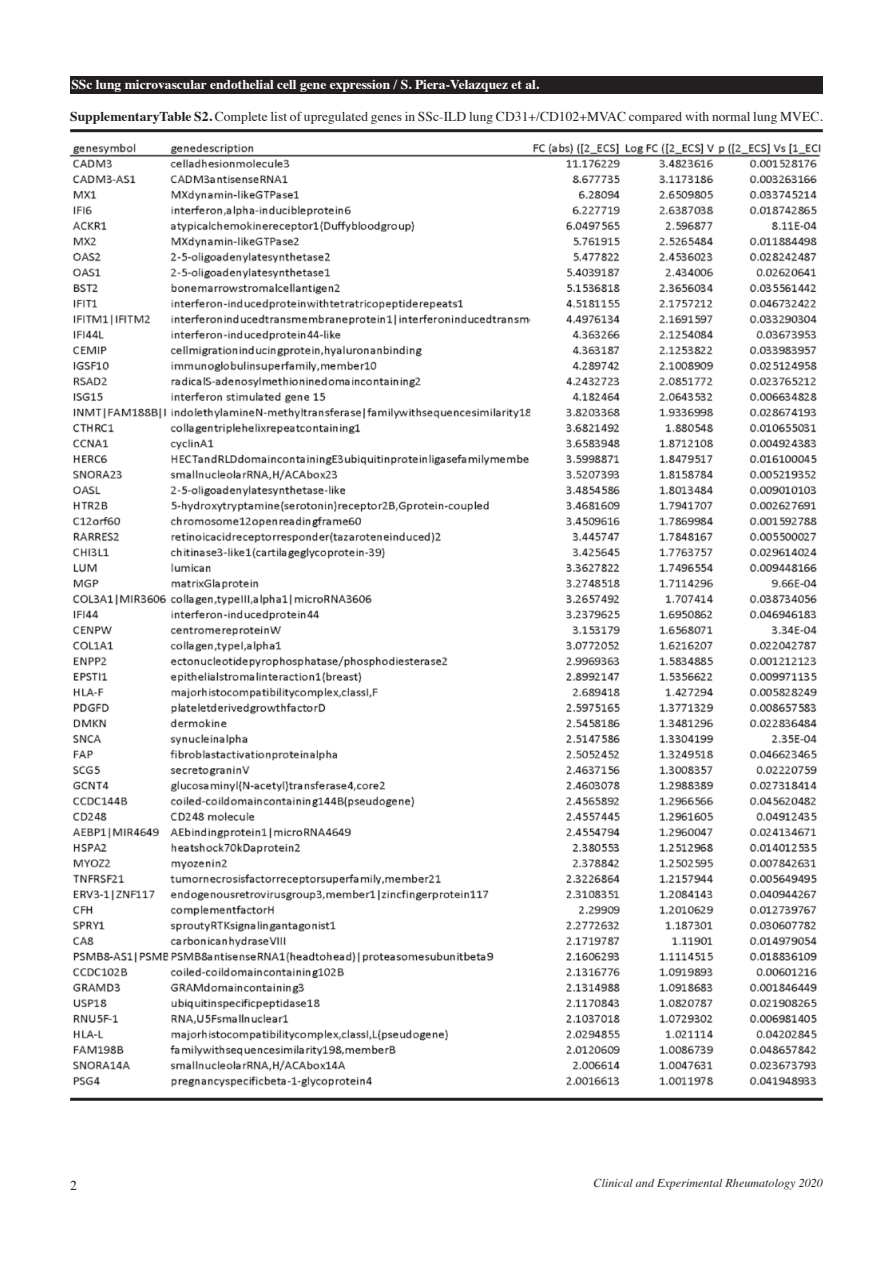
<style>
.page{position:relative;width:893px;height:1263px;background:#fff}
.page>*{position:absolute;margin:0;border:0;box-sizing:border-box;transform-origin:0 0}
.t1{font:13.5px "Times";letter-spacing:.005em;color:#231f20}
.t2{font:700 13.5px "Times";color:#fff}
.t3{font:italic 12px "Times";letter-spacing:.005em;color:#231f20}
.s1{font-weight:700}
</style>
<div class="page">
<div style="left:70px;top:77px;width:753px;height:17px;background:#231f20"></div>
<img style="left:69px;top:143px;width:752px;height:944px">
<hr style="left:70px;top:129px;width:753px;height:3px;background:#231f20">
<hr style="left:70px;top:1098px;width:753px;height:3px;background:#231f20">
<p class="t2" style="left:71px;top:71px;width:469px">SSc lung microvascular endothelial cell gene expression / S. Piera-Velazquez et al.</p>
<p class="t1" style="left:70px;top:104px;width:754px"><span class="s1">SupplementaryTable S2.</span> Complete list of upregulated genes in SSc-ILD lung CD31+/CD102+MVAC compared with normal lung MVEC.</p>
<p class="t1" style="left:70px;top:1172px;width:8px">2</p>
<p class="t3" style="left:594px;top:1173px;width:231px">Clinical and Experimental Rheumatology 2020</p>
</div>
